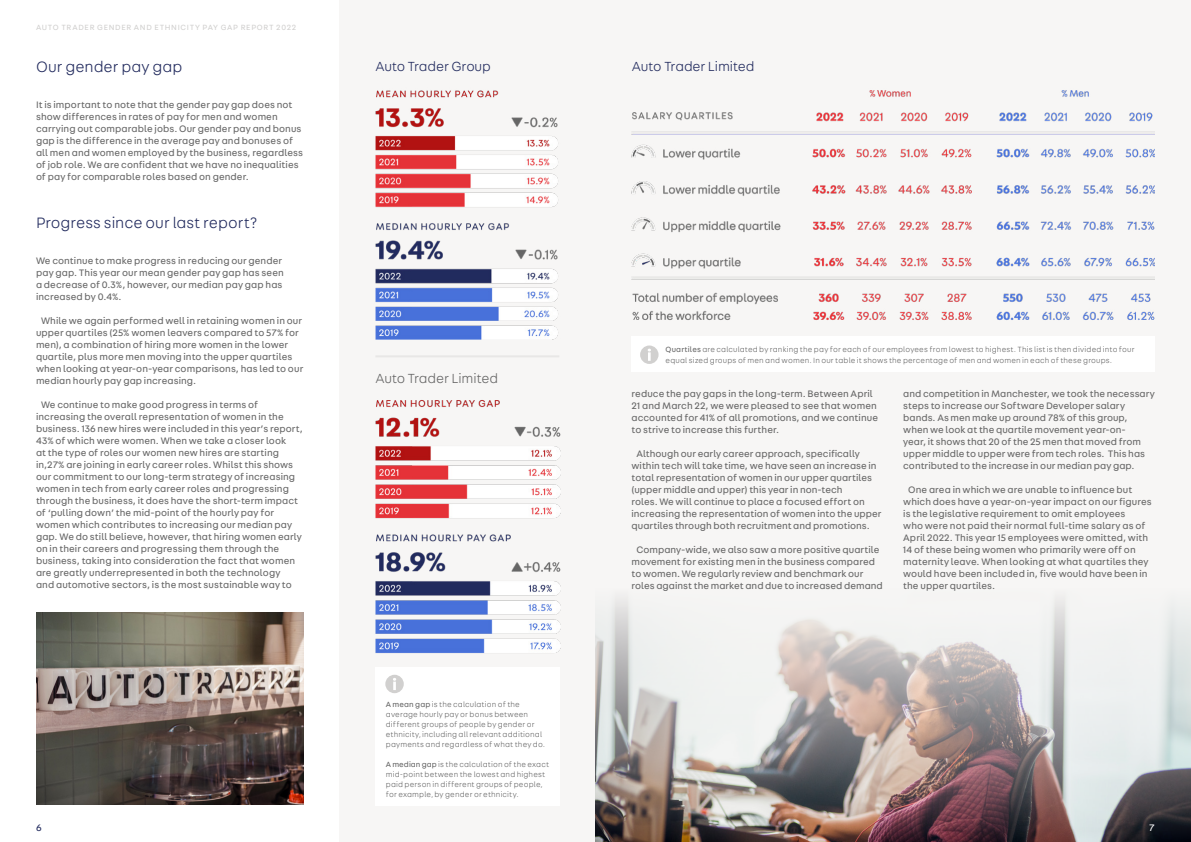
<style>
.page{position:relative;width:1191px;height:842px;background:#fff}
.page>*{position:absolute;margin:0;border:0;box-sizing:border-box;transform-origin:0 0}
.AT_Basic{font:300 16px "AT Fabriga";color:#222b5e}
.AT_Basic-2{font:300 14px "AT Fabriga";letter-spacing:-.01em;color:#222b5e}
.AT_Basic-3{font:300 14px "AT Fabriga";letter-spacing:-.01em;color:#666}
.AT_Basic-4{font:10px/12px "AT Fabriga";letter-spacing:.005em;color:#666}
.t1{font:10px "AT Fabriga";color:#222b5e}
.t2{font:10px "AT Fabriga";color:#fff}
.AT_Basic-5{font:300 8px/10px "AT Fabriga";letter-spacing:.02em;color:#666}
.AT_Basic-6{font:8px "AT Fabriga";letter-spacing:.085em;color:#d1d0cf}
.s1{font-weight:400}
</style>
<div class="page">
<div style="left:595px;top:0;width:596px;height:842px;background:#f7f6f5"></div>
<div style="left:631px;top:336px;width:524px;height:36px;background:#fff"></div>
<div style="left:640px;top:345px;width:18px;height:19px;background:#d1d0cf;border-radius:50%"></div>
<svg style="left:648px;top:349px;width:3px;height:12px"></svg>
<div style="left:339px;top:0;width:256px;height:842px;background:#f7f6f5"></div>
<hr style="left:375px;top:355px;width:184px;height:2px;background:#e8e7e6">
<div style="left:375px;top:668px;width:184px;height:138px;background:#fff"></div>
<div style="left:385px;top:675px;width:19px;height:18px;background:#d1d0cf;border-radius:50%"></div>
<svg style="left:393px;top:678px;width:3px;height:12px"></svg>
<img style="left:36px;top:612px;width:267px;height:192px">
<img style="left:595px;top:599px;width:596px;height:243px">
<img style="left:375px;top:90px;width:183px;height:250px">
<img style="left:375px;top:400px;width:185px;height:254px">
<img style="left:631px;top:90px;width:524px;height:230px">
<p class="AT_Basic-6" style="left:36px;top:22px;width:262px">AUTO TRADER GENDER AND ETHNICITY PAY GAP REPORT 2022</p>
<p class="AT_Basic" style="left:36px;top:57px;width:148px">Our gender pay gap</p>
<p class="AT_Basic-4" style="left:36px;top:98px;width:269px">It is important to note that the gender pay gap does not show differences in rates of pay for men and women carrying out comparable jobs. Our gender pay and bonus gap is the difference in the average pay and bonuses of all men and women employed by the business, regardless of job role. We are confident that we have no inequalities of pay for comparable roles based on gender.</p>
<p class="AT_Basic" style="left:36px;top:213px;width:223px">Progress since our last report?</p>
<p class="AT_Basic-4" style="left:36px;top:254px;width:249px">We continue to make progress in reducing our gender pay gap. This year our mean gender pay gap has seen a decrease of 0.3%, however, our median pay gap has increased by 0.4%.</p>
<p class="AT_Basic-4" style="left:36px;top:314px;width:269px;text-indent:5px">While we again performed well in retaining women in our upper quartiles (25% women leavers compared to 57% for men), a combination of hiring more women in the lower quartile, plus more men moving into the upper quartiles when looking at year-on-year comparisons, has led to our median hourly pay gap increasing.</p>
<p class="AT_Basic-4" style="left:36px;top:398px;width:268px;text-indent:5px">We continue to make good progress in terms of increasing the overall representation of women in the business. 136 new hires were included in this year’s report, 43% of which were women. When we take a closer look<br>at the type of roles our women new hires are starting in,27% are joining in early career roles. Whilst this shows our commitment to our long-term strategy of increasing women in tech from early career roles and progressing through the business, it does have the short-term impact of ‘pulling down’ the mid-point of the hourly pay for women which contributes to increasing our median pay gap. We do still believe, however, that hiring women early on in their careers and progressing them through the business, taking into consideration the fact that women are greatly underrepresented in both the technology<br>and automotive sectors, is the most sustainable way to</p>
<p class="t1" style="left:36px;top:821px;width:7px">6</p>
<p class="AT_Basic-2" style="left:375px;top:57px;width:117px">Auto Trader Group</p>
<p class="AT_Basic-3" style="left:375px;top:370px;width:124px">Auto Trader Limited</p>
<p class="AT_Basic-5" style="left:386px;top:699px;width:161px"><span class="s1">A mean gap</span> is the calculation of the average hourly pay or bonus between different groups of people by gender or ethnicity, including all relevant additional payments and regardless of what they do.</p>
<p class="AT_Basic-5" style="left:386px;top:759px;width:165px"><span class="s1">A median gap</span> is the calculation of the exact mid-point between the lowest and highest paid person in different groups of people, for example, by gender or ethnicity.</p>
<p class="AT_Basic-2" style="left:632px;top:57px;width:124px">Auto Trader Limited</p>
<p class="AT_Basic-5" style="left:665px;top:344px;width:470px;line-height:10.5px"><span class="s1">Quartiles</span> are calculated by ranking the pay for each of our employees from lowest to highest. This list is then divided into four equal sized groups of men and women. In our table it shows the percentage of men and women in each of these groups.</p>
<p class="AT_Basic-4" style="left:631px;top:387px;width:248px">reduce the pay gaps in the long-term. Between April 21 and March 22, we were pleased to see that women accounted for 41% of all promotions, and we continue to strive to increase this further.</p>
<p class="AT_Basic-4" style="left:631px;top:447px;width:251px;text-indent:5px">Although our early career approach, specifically within tech will take time, we have seen an increase in total representation of women in our upper quartiles (upper middle and upper) this year in non-tech<br>roles. We will continue to place a focused effort on increasing the representation of women into the upper quartiles through both recruitment and promotions.</p>
<p class="AT_Basic-4" style="left:631px;top:543px;width:253px;text-indent:5px">Company-wide, we also saw a more positive quartile movement for existing men in the business compared to women. We regularly review and benchmark our roles against the market and due to increased demand</p>
<p class="AT_Basic-4" style="left:903px;top:387px;width:253px">and competition in Manchester, we took the necessary steps to increase our Software Developer salary bands. As men make up around 78% of this group, when we look at the quartile movement year-on-<br>year, it shows that 20 of the 25 men that moved from upper middle to upper were from tech roles. This has contributed to the increase in our median pay gap.</p>
<p class="AT_Basic-4" style="left:903px;top:483px;width:250px;text-indent:5px">One area in which we are unable to influence but which does have a year-on-year impact on our figures is the legislative requirement to omit employees<br>who were not paid their normal full-time salary as of April 2022. This year 15 employees were omitted, with 14 of these being women who primarily were off on maternity leave. When looking at what quartiles they would have been included in, five would have been in the upper quartiles.</p>
<p class="t2" style="left:1149px;top:821px;width:7px">7</p>
</div>
